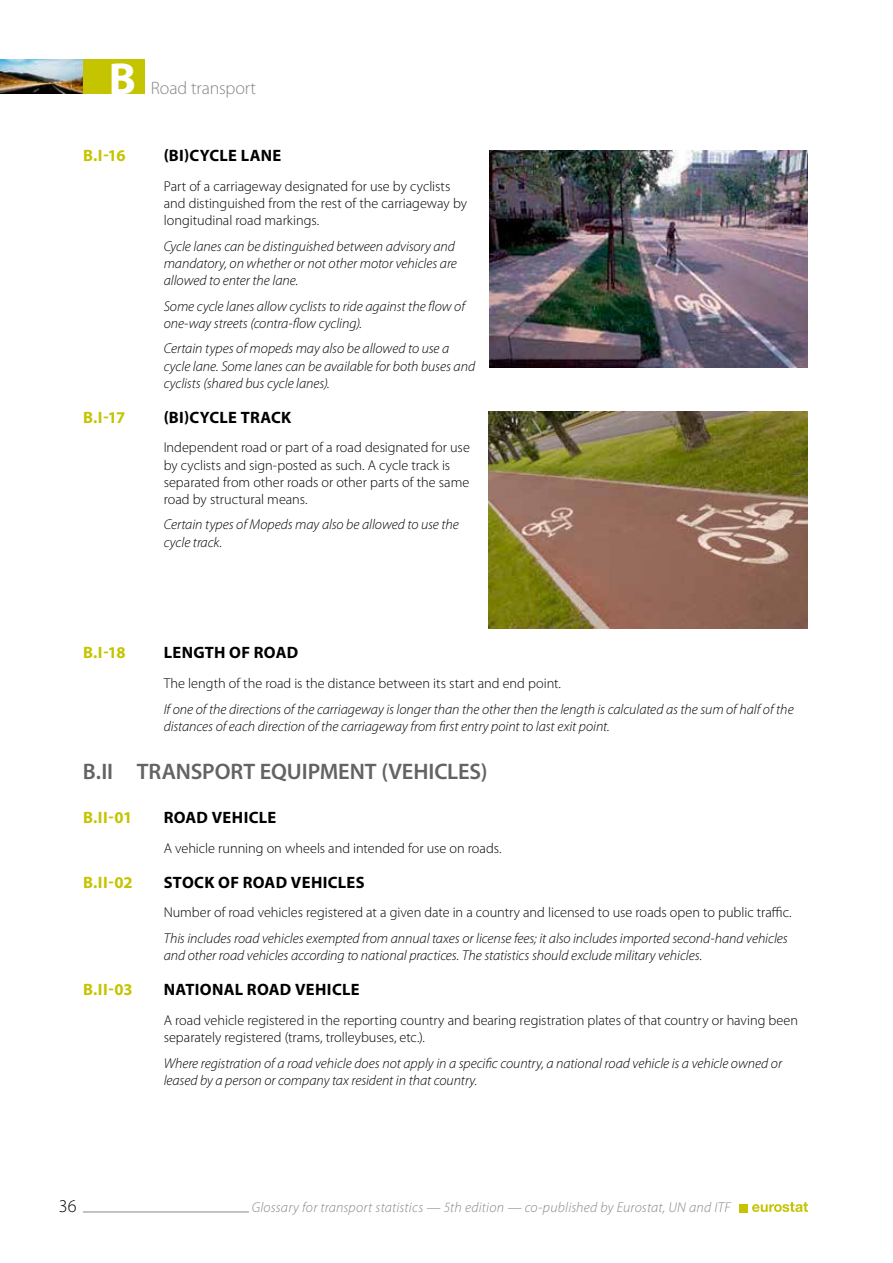
<style>
.page{position:relative;width:893px;height:1263px;background:#fff}
.page>*{position:absolute;margin:0;border:0;box-sizing:border-box;transform-origin:0 0}
.t1{font:700 45px "Myriad Pro";color:#fff}
.t2{font:600 22.5px "Myriad Pro";letter-spacing:-.005em;color:#646363}
.t3{font:300 18px "Myriad Pro";letter-spacing:-.005em;color:#878787}
.t4{font:300 18px "Myriad Pro";color:#000}
.t5{font:700 16.5px "Myriad Pro";letter-spacing:.015em;color:#000}
.t6{font:700 16.5px "Myriad Pro";letter-spacing:-.02em;color:#c5c400}
.t7{font:italic 300 14.25px/17.1px "Myriad Pro";letter-spacing:-.005em;color:#000}
.t8{font:300 14.25px/17.1px "Myriad Pro";color:#000}
.t9{font:italic 300 14.25px "Myriad Pro";letter-spacing:.015em;color:#878787}
</style>
<div class="page">
<div style="left:83px;top:60px;width:62px;height:34px;background:#c5c400"></div>
<img style="left:0;top:60px;width:83px;height:34px">
<hr style="left:83px;top:1211px;width:166px;height:1px;background:#878787">
<svg style="left:752px;top:1202px;width:56px;height:10px"></svg>
<div style="left:739px;top:1204px;width:9px;height:8px;background:#c4c300"></div>
<img style="left:489px;top:150px;width:319px;height:217px">
<img style="left:489px;top:411px;width:319px;height:217px">
<h1 class="t1" style="left:109px;top:49px;width:29px">B</h1>
<p class="t3" style="left:151px;top:77px;width:107px">Road transport</p>
<p class="t6" style="left:83px;top:145px;width:44px">B.I-16</p>
<p class="t5" style="left:164px;top:145px;width:119px">(BI)CYCLE LANE</p>
<p class="t8" style="left:164px;top:178px;width:305px">Part of a carriageway designated for use by cyclists and distinguished from the rest of the carriageway by longitudinal road markings.</p>
<p class="t7" style="left:164px;top:237px;width:295px">Cycle lanes can be distinguished between advisory and mandatory, on whether or not other motor vehicles are allowed to enter the lane.</p>
<p class="t7" style="left:164px;top:297px;width:303px">Some cycle lanes allow cyclists to ride against the flow of one-way streets (contra-flow cycling).</p>
<p class="t7" style="left:164px;top:340px;width:313px">Certain types of mopeds may also be allowed to use a cycle lane. Some lanes can be available for both buses and cyclists (shared bus cycle lanes).</p>
<p class="t6" style="left:83px;top:406px;width:44px">B.I-17</p>
<p class="t5" style="left:164px;top:406px;width:129px">(BI)CYCLE TRACK</p>
<p class="t8" style="left:164px;top:439px;width:308px">Independent road or part of a road designated for use by cyclists and sign-posted as such. A cycle track is separated from other roads or other parts of the same road by structural means.</p>
<p class="t7" style="left:164px;top:516px;width:297px">Certain types of Mopeds may also be allowed to use the cycle track.</p>
<p class="t6" style="left:83px;top:642px;width:44px">B.I-18</p>
<p class="t5" style="left:164px;top:642px;width:136px">LENGTH OF ROAD</p>
<p class="t8" style="left:164px;top:675px;width:399px">The length of the road is the distance between its start and end point.</p>
<p class="t7" style="left:164px;top:700px;width:631px">If one of the directions of the carriageway is longer than the other then the length is calculated as the sum of half of the distances of each direction of the carriageway from first entry point to last exit point.</p>
<h2 class="t2" style="left:83px;top:757px;width:406px">B.II TRANSPORT EQUIPMENT (VEHICLES)</h2>
<p class="t6" style="left:83px;top:806px;width:51px">B.II-01</p>
<p class="t5" style="left:164px;top:806px;width:114px">ROAD VEHICLE</p>
<p class="t8" style="left:164px;top:839px;width:339px">A vehicle running on wheels and intended for use on roads.</p>
<p class="t6" style="left:83px;top:871px;width:51px">B.II-02</p>
<p class="t5" style="left:164px;top:871px;width:202px">STOCK OF ROAD VEHICLES</p>
<p class="t8" style="left:164px;top:904px;width:629px">Number of road vehicles registered at a given date in a country and licensed to use roads open to public traffic.</p>
<p class="t7" style="left:164px;top:929px;width:626px">This includes road vehicles exempted from annual taxes or license fees; it also includes imported second-hand vehicles and other road vehicles according to national practices. The statistics should exclude military vehicles.</p>
<p class="t6" style="left:83px;top:979px;width:51px">B.II-03</p>
<p class="t5" style="left:164px;top:979px;width:197px">NATIONAL ROAD VEHICLE</p>
<p class="t8" style="left:164px;top:1011px;width:636px">A road vehicle registered in the reporting country and bearing registration plates of that country or having been separately registered (trams, trolleybuses, etc.).</p>
<p class="t7" style="left:164px;top:1054px;width:620px">Where registration of a road vehicle does not apply in a specific country, a national road vehicle is a vehicle owned or leased by a person or company tax resident in that country.</p>
<p class="t4" style="left:59px;top:1195px;width:19px">36</p>
<p class="t9" style="left:252px;top:1199px;width:480px">Glossary for transport statistics — 5th edition — co-published by Eurostat, UN and ITF</p>
</div>
